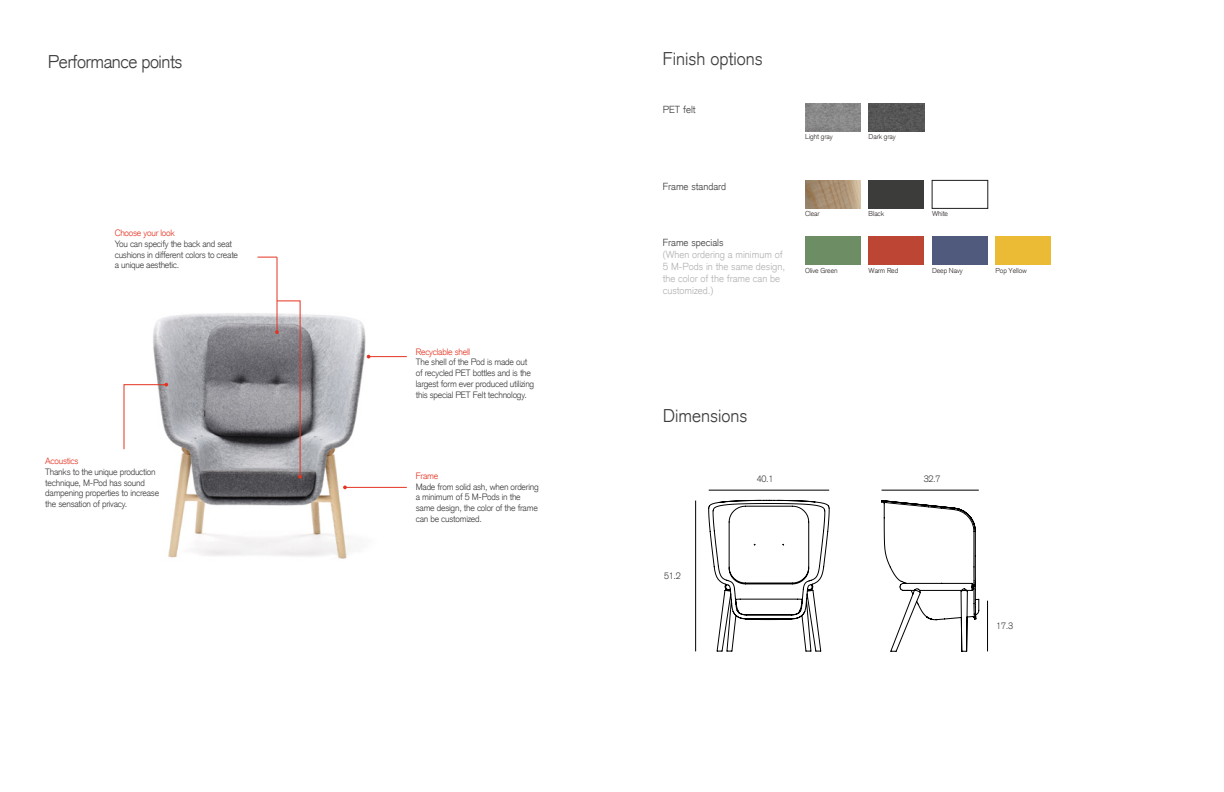
<style>
.page{position:relative;width:1224px;height:792px;background:#fff}
.page>*{position:absolute;margin:0;border:0;box-sizing:border-box;transform-origin:0 0}
.t1{font:300 18px "Akzidenz Grotesk CE";color:#3c3c3b}
.t2{font:300 18px "Akzidenz Grotesk CE";letter-spacing:-.025em;color:#3c3c3b}
.t3{font:300 10px/12px "Akzidenz Grotesk CE";color:#b3b2b2}
.t4{font:300 10px "Akzidenz Grotesk CE";color:#3c3c3b}
.t5{font:300 9px/10.8px "Akzidenz Grotesk CE";letter-spacing:-.025em;color:#3c3c3b}
.t6{font:300 9px "Akzidenz Grotesk CE";letter-spacing:-.025em;color:#e43321}
.t7{font:300 7px "Akzidenz Grotesk CE";letter-spacing:-.01em;color:#2b2523}
</style>
<div class="page">
<img style="left:153px;top:285px;width:241px;height:274px">
<img style="left:869px;top:103px;width:55px;height:28px">
<img style="left:805px;top:103px;width:56px;height:28px">
<hr style="left:369px;top:356px;width:38px;height:1px;background:#e43321">
<hr style="left:345px;top:487px;width:62px;height:1px;background:#e43321">
<svg style="left:123px;top:383px;width:45px;height:67px"></svg>
<hr style="left:277px;top:257px;width:1px;height:75px;background:#e43321">
<img style="left:805px;top:180px;width:56px;height:28px">
<div style="left:869px;top:180px;width:55px;height:28px;background:#3c3c3b"></div>
<div style="left:932px;top:180px;width:56px;height:29px;background:#fff;border:1px solid #1d1d1b"></div>
<div style="left:805px;top:237px;width:56px;height:28px;background:#6d8e65"></div>
<div style="left:869px;top:237px;width:55px;height:28px;background:#bc4633"></div>
<div style="left:932px;top:237px;width:56px;height:28px;background:#505a7c"></div>
<div style="left:996px;top:237px;width:55px;height:28px;background:#ebbb35"></div>
<hr style="left:695px;top:501px;width:1px;height:150px;background:#010101">
<hr style="left:987px;top:601px;width:1px;height:50px;background:#010101">
<svg style="left:708px;top:500px;width:121px;height:151px"></svg>
<svg style="left:881px;top:500px;width:98px;height:152px"></svg>
<svg style="left:257px;top:257px;width:20px;height:1px"></svg>
<svg style="left:275px;top:300px;width:27px;height:179px;background:#978e91"></svg>
<hr style="left:709px;top:490px;width:120px;height:1px;background:#010101">
<hr style="left:882px;top:490px;width:97px;height:1px;background:#010101">
<h1 class="t2" style="left:48px;top:50px;width:136px">Performance points</h1>
<h1 class="t1" style="left:663px;top:47px;width:102px">Finish options</h1>
<p class="t6" style="left:115px;top:227px;width:61px">Choose your look</p>
<p class="t5" style="left:115px;top:238px;width:125px">You can specify the back and seat cushions in different colors to create a unique aesthetic.</p>
<p class="t6" style="left:45px;top:455px;width:35px">Acoustics</p>
<p class="t5" style="left:45px;top:466px;width:115px">Thanks to the unique production technique, M-Pod has sound dampening properties to increase the sensation of privacy.</p>
<p class="t6" style="left:416px;top:346px;width:56px">Recyclable shell</p>
<p class="t5" style="left:416px;top:357px;width:120px">The shell of the Pod is made out of recycled PET bottles and is the largest form ever produced utilizing this special PET Felt technology.</p>
<p class="t6" style="left:416px;top:470px;width:24px">Frame</p>
<p class="t5" style="left:416px;top:481px;width:124px">Made from solid ash, when ordering a minimum of 5 M-Pods in the same design, the color of the frame can be customized.</p>
<p class="t4" style="left:663px;top:103px;width:34px">PET felt</p>
<p class="t4" style="left:663px;top:180px;width:65px">Frame standard</p>
<p class="t4" style="left:663px;top:237px;width:62px">Frame specials</p>
<p class="t3" style="left:663px;top:249px;width:124px">(When ordering a minimum of<br>5 M-Pods in the same design, the color of the frame can be customized.)</p>
<p class="t7" style="left:805px;top:132px;width:29px">Light gray</p>
<p class="t7" style="left:869px;top:132px;width:29px">Dark gray</p>
<p class="t7" style="left:805px;top:209px;width:16px">Clear</p>
<p class="t7" style="left:932px;top:209px;width:18px">White</p>
<p class="t7" style="left:869px;top:209px;width:17px">Black</p>
<p class="t7" style="left:805px;top:266px;width:34px">Olive Green</p>
<p class="t7" style="left:869px;top:266px;width:31px">Warm Red</p>
<p class="t7" style="left:932px;top:266px;width:32px">Deep Navy</p>
<p class="t7" style="left:996px;top:266px;width:33px">Pop Yellow</p>
<h1 class="t1" style="left:663px;top:404px;width:86px">Dimensions</h1>
<p class="t5" style="left:664px;top:570px;width:18px">51.2</p>
<p class="t5" style="left:757px;top:473px;width:18px">40.1</p>
<p class="t5" style="left:924px;top:473px;width:18px">32.7</p>
<p class="t5" style="left:996px;top:621px;width:18px">17.3</p>
</div>
